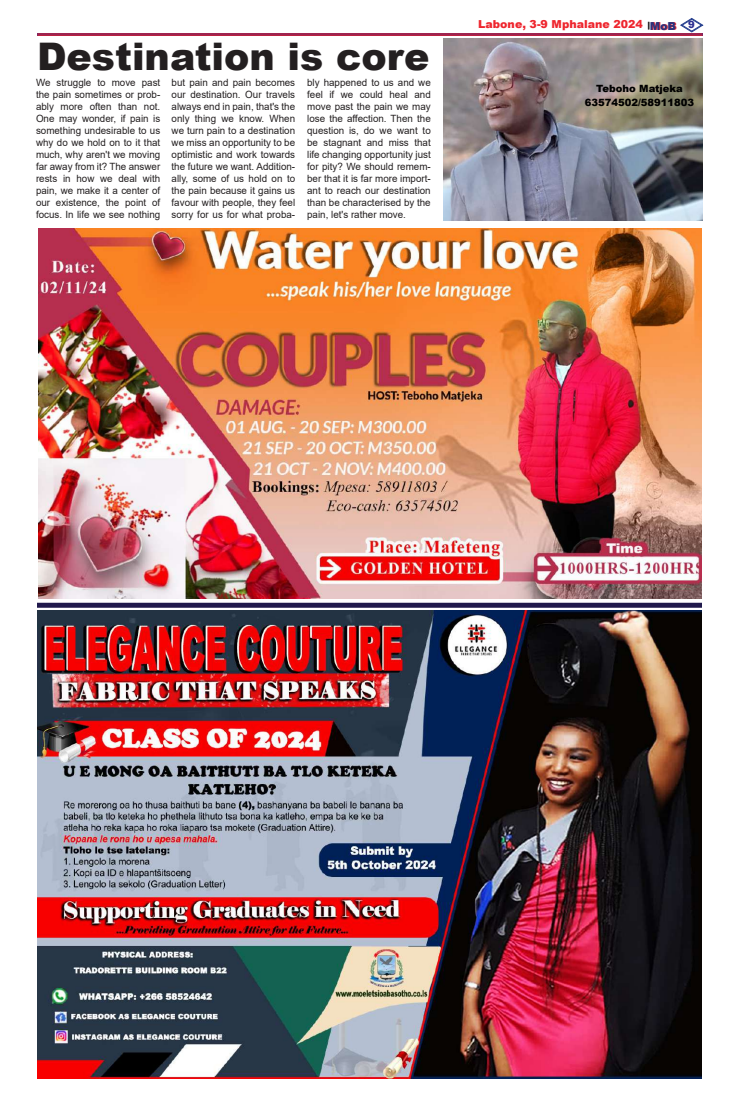
<style>
.page{position:relative;width:738px;height:1108px;background:#fff}
.page>*{position:absolute;margin:0;border:0;box-sizing:border-box;transform-origin:0 0}
.t1{font:900 38px "Arial";color:#231f20}
.t2{font:900 11px "Arial";color:#ee262e}
.t3{font:10px/12px "Arial";color:#231f20;text-align:justify}
.t4{font:900 10px/14px "Arial";color:#000;text-align:center}
.s1{font-size:10px;color:#fff}
</style>
<div class="page">
<svg style="left:680px;top:18px;width:24px;height:15px"></svg>
<hr style="left:37px;top:33px;width:665px;height:3px;background:#2e3092">
<hr style="left:37px;top:34px;width:666px;height:1px;background:#ee1d23">
<hr style="left:37px;top:35px;width:666px;height:1px;background:#ee1d23">
<svg style="left:648px;top:22px;width:2px;height:7px"></svg>
<img style="left:444px;top:39px;width:259px;height:181px">
<img style="left:37px;top:610px;width:664px;height:467px">
<div style="left:37px;top:602px;width:665px;height:5px;background:#20194c"></div>
<img style="left:38px;top:229px;width:663px;height:369px">
<p class="t2" style="left:478px;top:16px;width:218px">Labone, 3-9 Mphalane 2024 MoB <span class="s1">9</span></p>
<h1 class="t1" style="left:37px;top:29px;width:394px">Destination is core</h1>
<p class="t3" style="left:36px;top:77px;width:126px">We struggle to move past the pain sometimes or prob&shy;ably more often than not.<br>One may wonder, if pain is something undesirable to us why do we hold on to it that much, why aren't we moving far away from it? The answer rests in how we deal with pain, we make it a center of our existence, the point of focus. In life we see nothing</p>
<p class="t4" style="left:585px;top:81px;width:111px">Teboho Matjeka<br>63574502/58911803</p>
<p class="t3" style="left:172px;top:77px;width:125px">but pain and pain becomes our destination. Our travels always end in pain, that's the only thing we know. When we turn pain to a destination we miss an opportunity to be optimistic and work towards the future we want. Addition&shy;ally, some of us hold on to the pain because it gains us favour with people, they feel sorry for us for what proba-</p>
<p class="t3" style="left:307px;top:77px;width:125px">bly happened to us and we feel if we could heal and move past the pain we may lose the affection. Then the question is, do we want to be stagnant and miss that life changing opportunity just for pity? We should remem&shy;ber that it is far more import&shy;ant to reach our destination than be characterised by the pain, let's rather move.</p>
</div>
